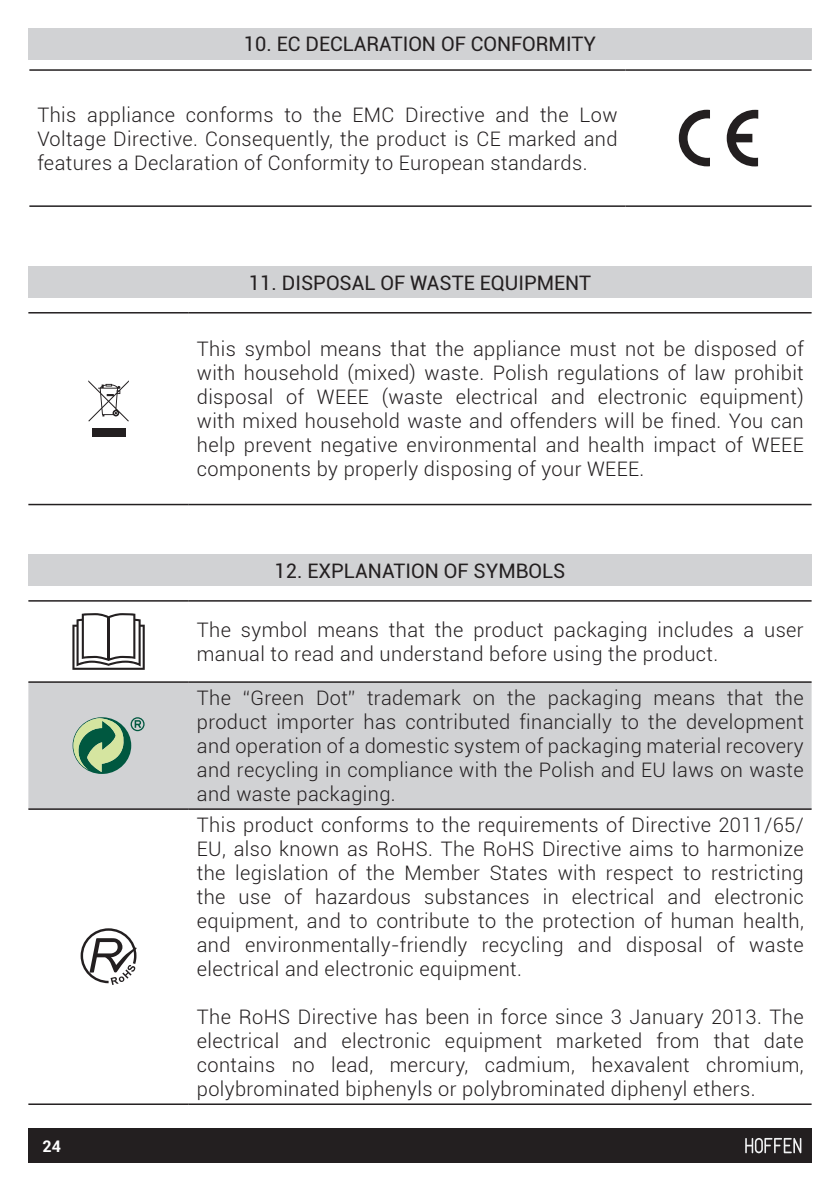
<style>
.page{position:relative;width:840px;height:1191px;background:#fff}
.page>*{position:absolute;margin:0;border:0;box-sizing:border-box;transform-origin:0 0}
.ZWYKŁY{font:300 20px/24px "Roboto";letter-spacing:.02em;color:#231f20;text-align:justify}
.EN_DO_SPISU_TYTUL{font:20px "Roboto";color:#231f20}
.t1{font:700 16px "Roboto";color:#fff}
</style>
<div class="page">
<div style="left:28px;top:267px;width:783px;height:31px;background:#d1d2d4"></div>
<svg style="left:28px;top:313px;width:783px;height:191px"></svg>
<hr style="left:28px;top:312px;width:161px;height:1px;background:#231f20">
<hr style="left:189px;top:312px;width:622px;height:1px;background:#231f20">
<hr style="left:28px;top:504px;width:161px;height:1px;background:#231f20">
<hr style="left:189px;top:504px;width:622px;height:1px;background:#231f20">
<div style="left:92px;top:429px;width:34px;height:8px;background:#231f20"></div>
<svg style="left:88px;top:380px;width:41px;height:41px"></svg>
<hr style="left:29px;top:69px;width:596px;height:2px;background:#231f20">
<hr style="left:625px;top:69px;width:186px;height:2px;background:#231f20">
<hr style="left:29px;top:205px;width:596px;height:2px;background:#231f20">
<hr style="left:625px;top:205px;width:186px;height:2px;background:#231f20">
<svg style="left:726px;top:110px;width:31px;height:56px"></svg>
<svg style="left:678px;top:110px;width:31px;height:56px"></svg>
<div style="left:28px;top:28px;width:783px;height:31px;background:#d1d2d4"></div>
<div style="left:28px;top:555px;width:783px;height:31px;background:#d1d2d4"></div>
<div style="left:28px;top:683px;width:783px;height:125px;background:#d1d2d4"></div>
<hr style="left:28px;top:600px;width:161px;height:1px;background:#231f20">
<hr style="left:189px;top:600px;width:622px;height:1px;background:#231f20">
<hr style="left:28px;top:681px;width:161px;height:2px;background:#231f20">
<hr style="left:189px;top:681px;width:622px;height:2px;background:#231f20">
<hr style="left:28px;top:808px;width:161px;height:2px;background:#231f20">
<hr style="left:189px;top:808px;width:622px;height:2px;background:#231f20">
<hr style="left:28px;top:1103px;width:161px;height:2px;background:#231f20">
<hr style="left:189px;top:1103px;width:622px;height:2px;background:#231f20">
<svg style="left:72px;top:613px;width:73px;height:57px"></svg>
<svg style="left:73px;top:717px;width:71px;height:57px;background:#87ab8f"></svg>
<svg style="left:81px;top:928px;width:56px;height:57px"></svg>
<div style="left:28px;top:1128px;width:783px;height:34px;background:#231f20"></div>
<svg style="left:745px;top:1138px;width:56px;height:15px"></svg>
<p class="EN_DO_SPISU_TYTUL" style="left:244px;top:30px;width:353px">10. EC DECLARATION OF CONFORMITY</p>
<p class="ZWYKŁY" style="left:37px;top:102px;width:581px">This appliance conforms to the EMC Directive and the Low Voltage Directive. Consequently, the product is CE marked and features a Declaration of Conformity to European standards.</p>
<p class="EN_DO_SPISU_TYTUL" style="left:249px;top:269px;width:343px">11. DISPOSAL OF WASTE EQUIPMENT</p>
<p class="ZWYKŁY" style="left:197px;top:336px;width:608px">This symbol means that the appliance must not be disposed of with household (mixed) waste. Polish regulations of law prohibit disposal of WEEE (waste electrical and electronic equipment) with mixed household waste and offenders will be fined. You can help prevent negative environmental and health impact of WEEE components by properly disposing of your WEEE.</p>
<p class="EN_DO_SPISU_TYTUL" style="left:274px;top:557px;width:292px">12. EXPLANATION OF SYMBOLS</p>
<p class="t1" style="left:43px;top:1134px;width:20px">24</p>
<p class="ZWYKŁY" style="left:197px;top:617px;width:608px">The symbol means that the product packaging includes a user manual to read and understand before using the product.</p>
<p class="ZWYKŁY" style="left:197px;top:685px;width:608px">The “Green Dot” trademark on the packaging means that the product importer has contributed financially to the development and operation of a domestic system of packaging material recovery and recycling in compliance with the Polish and EU laws on waste and waste packaging.</p>
<p class="ZWYKŁY" style="left:197px;top:812px;width:608px">This product conforms to the requirements of Directive 2011/65/ EU, also known as RoHS. The RoHS Directive aims to harmonize the legislation of the Member States with respect to restricting the use of hazardous substances in electrical and electronic equipment, and to contribute to the protection of human health, and environmentally-friendly recycling and disposal of waste electrical and electronic equipment.</p>
<p class="ZWYKŁY" style="left:197px;top:1004px;width:608px">The RoHS Directive has been in force since 3 January 2013. The electrical and electronic equipment marketed from that date contains no lead, mercury, cadmium, hexavalent chromium, polybrominated biphenyls or polybrominated diphenyl ethers.</p>
</div>
